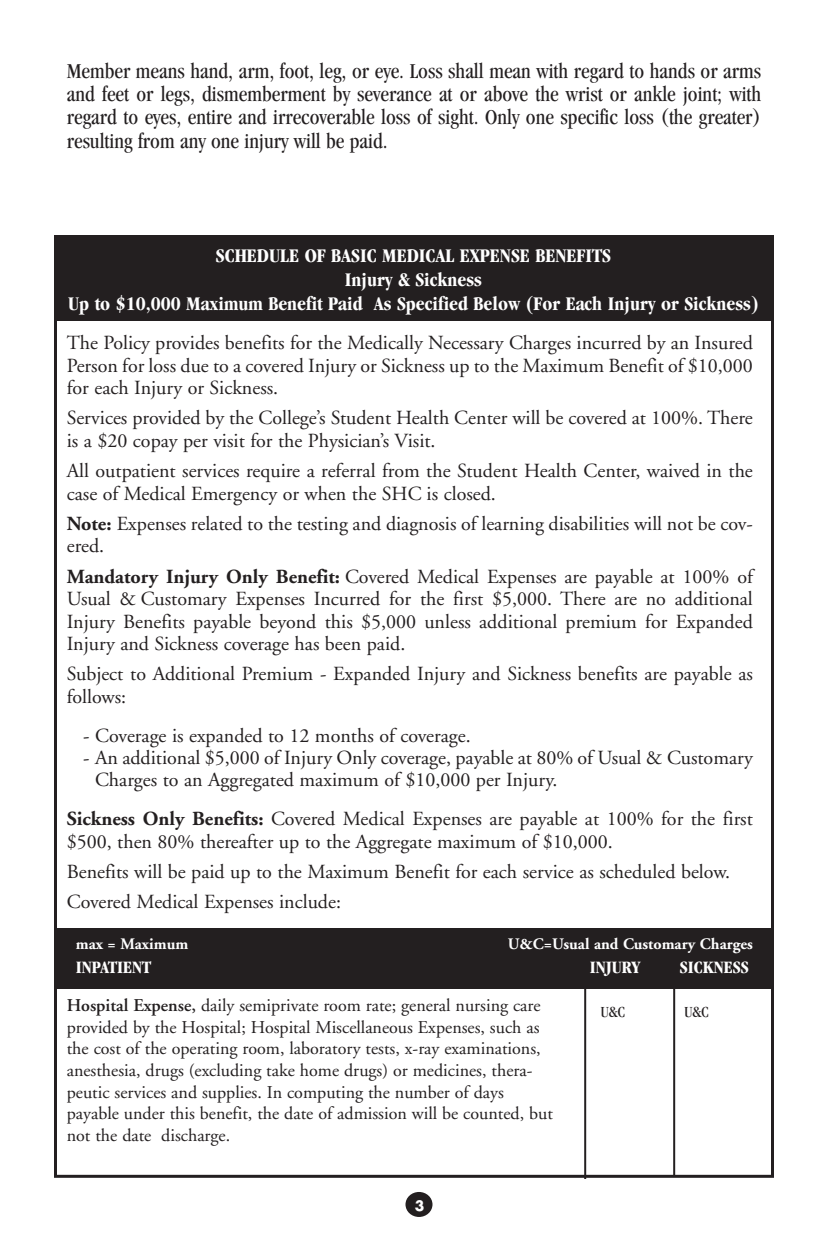
<style>
.page{position:relative;width:828px;height:1260px;background:#fff}
.page>*{position:absolute;margin:0;border:0;box-sizing:border-box;transform-origin:0 0}
.t1{font:condensed 22px/23.4px "Garamond";color:#231f20;text-align:justify}
.t2{font:20px/22.4px "Adobe Garamond";color:#231f20}
.t3{font:700 condensed 20px/24px "Garamond";color:#fff;text-align:center}
.t4{font:18px/21.6px "Adobe Garamond";color:#231f20}
.t5{font:700 condensed 18px "Garamond";color:#fff}
.t6{font:700 16px "Adobe Garamond";color:#fff}
.t7{font:condensed 16px "Garamond";color:#231f20}
.t8{font:700 14px "Futura";color:#fff}
.s1{font-weight:700}
.s2{font-weight:600}
</style>
<div class="page">
<div style="left:55px;top:237px;width:719px;height:84px;background:#231f20"></div>
<div style="left:406px;top:1192px;width:26px;height:25px;background:#231f20;border-radius:50%"></div>
<div style="left:57px;top:928px;width:717px;height:61px;background:#231f20"></div>
<hr style="left:584px;top:984px;width:2px;height:195px;background:#231f20">
<hr style="left:673px;top:977px;width:2px;height:200px;background:#231f20">
<p class="t1" style="left:67px;top:60px;width:696px">Member means hand, arm, foot, leg, or eye. Loss shall mean with regard to hands or arms and feet or legs, dismemberment by severance at or above the wrist or ankle joint; with regard to eyes, entire and irrecoverable loss of sight. Only one specific loss (the greater) resulting from any one injury will be paid.</p>
<p class="t3" style="left:68px;top:246px;width:692px">SCHEDULE OF BASIC MEDICAL EXPENSE BENEFITS<br>Injury &amp; Sickness<br>Up to $10,000 Maximum Benefit Paid As Specified Below (For Each Injury or Sickness)</p>
<p class="t2" style="left:67px;top:333px;width:688px;text-align:justify">The Policy provides benefits for the Medically Necessary Charges incurred by an Insured Person for loss due to a covered Injury or Sickness up to the Maximum Benefit of $10,000 for each Injury or Sickness.</p>
<p class="t2" style="left:67px;top:409px;width:688px">Services provided by the College’s Student Health Center will be covered at 100%. There is a $20 copay per visit for the Physician’s Visit.</p>
<p class="t2" style="left:67px;top:461px;width:688px">All outpatient services require a referral from the Student Health Center, waived in the case of Medical Emergency or when the SHC is closed.</p>
<p class="t2" style="left:67px;top:514px;width:688px"><span class="s1">Note:</span> Expenses related to the testing and diagnosis of learning disabilities will not be cov&shy;ered.</p>
<p class="t2" style="left:67px;top:567px;width:688px;text-align:justify"><span class="s1">Mandatory Injury Only Benefit:</span> Covered Medical Expenses are payable at 100% of Usual &amp; Customary Expenses Incurred for the first $5,000. There are no additional Injury Benefits payable beyond this $5,000 unless additional premium for Expanded Injury and Sickness coverage has been paid.</p>
<p class="t2" style="left:67px;top:665px;width:688px">Subject to Additional Premium - Expanded Injury and Sickness benefits are payable as follows:</p>
<p class="t2" style="left:83px;top:726px;width:389px">- Coverage is expanded to 12 months of coverage.</p>
<p class="t2" style="left:95px;top:748px;width:659px;text-indent:-12px">- An additional $5,000 of Injury Only coverage, payable at 80% of Usual &amp; Customary<br>Charges to an Aggregated maximum of $10,000 per Injury.</p>
<p class="t2" style="left:67px;top:809px;width:688px"><span class="s1">Sickness Only Benefits:</span> Covered Medical Expenses are payable at 100% for the first $500, then 80% thereafter up to the Aggregate maximum of $10,000.</p>
<p class="t2" style="left:67px;top:858px;width:665px;line-height:30.4px">Benefits will be paid up to the Maximum Benefit for each service as scheduled below.<br>Covered Medical Expenses include:</p>
<p class="t6" style="left:76px;top:937px;width:114px">max = Maximum</p>
<p class="t6" style="left:508px;top:937px;width:247px">U&amp;C=Usual and Customary Charges</p>
<p class="t5" style="left:76px;top:960px;width:77px">INPATIENT</p>
<p class="t5" style="left:590px;top:960px;width:52px">INJURY</p>
<p class="t5" style="left:680px;top:960px;width:70px">SICKNESS</p>
<p class="t4" style="left:67px;top:996px;width:488px"><span class="s2">Hospital Expense,</span> daily semiprivate room rate; general nursing care provided by the Hospital; Hospital Miscellaneous Expenses, such as the cost of the operating room, laboratory tests, x-ray examinations, anesthesia, drugs (excluding take home drugs) or medicines, thera&shy;peutic services and supplies. In computing the number of days payable under this benefit, the date of admission will be counted, but not the date discharge.</p>
<p class="t7" style="left:601px;top:1006px;width:25px">U&amp;C</p>
<p class="t7" style="left:685px;top:1006px;width:25px">U&amp;C</p>
<p class="t8" style="left:415px;top:1199px;width:11px">3</p>
</div>
